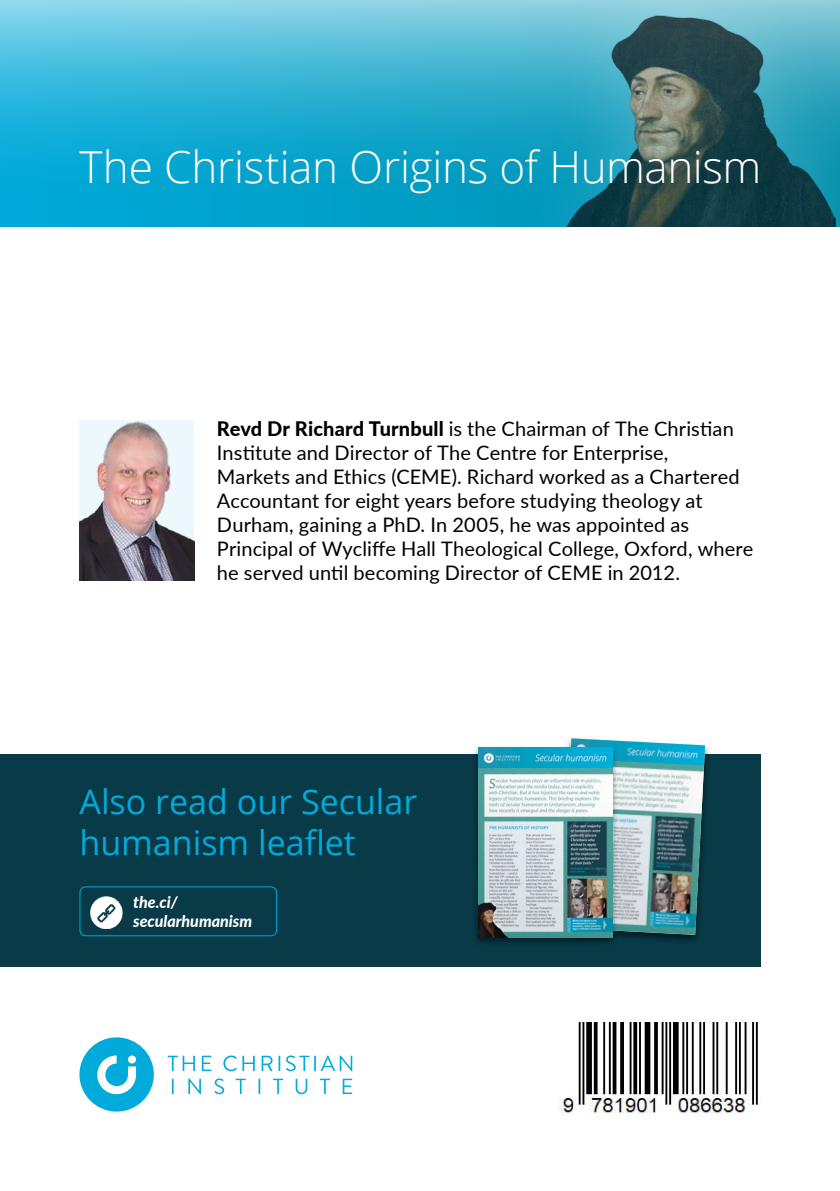
<style>
.page{position:relative;width:840px;height:1191px;background:#fff}
.page>*{position:absolute;margin:0;border:0;box-sizing:border-box;transform-origin:0 0}
.t1{font:300 44px "Open Sans";letter-spacing:-.01em;color:#fff}
.t2{font:34px/40.8px "Open Sans";color:#00aadb}
.t3{font:20px/24px "Lato";letter-spacing:.005em;color:#000}
.t4{font:italic 800 16px/18.6px "Lato";color:#fff}
.s1{font-weight:800}
</style>
<div class="page">
<svg style="left:0;top:0;width:495px;height:226px;background:#2db2d5"></svg>
<img style="left:558px;top:1022px;width:200px;height:92px">
<svg style="left:167px;top:1055px;width:28px;height:16px"></svg>
<svg style="left:202px;top:1055px;width:9px;height:16px"></svg>
<svg style="left:223px;top:1055px;width:13px;height:16px"></svg>
<svg style="left:242px;top:1055px;width:12px;height:16px"></svg>
<svg style="left:261px;top:1055px;width:11px;height:16px"></svg>
<svg style="left:278px;top:1055px;width:2px;height:16px"></svg>
<svg style="left:286px;top:1055px;width:66px;height:16px"></svg>
<svg style="left:172px;top:1078px;width:1px;height:16px"></svg>
<svg style="left:188px;top:1078px;width:13px;height:16px"></svg>
<svg style="left:214px;top:1078px;width:10px;height:16px"></svg>
<svg style="left:235px;top:1078px;width:11px;height:16px"></svg>
<svg style="left:258px;top:1078px;width:2px;height:16px"></svg>
<svg style="left:273px;top:1078px;width:10px;height:16px"></svg>
<svg style="left:295px;top:1078px;width:12px;height:16px"></svg>
<svg style="left:319px;top:1078px;width:11px;height:16px"></svg>
<svg style="left:342px;top:1078px;width:10px;height:16px"></svg>
<svg style="left:79px;top:1037px;width:75px;height:74px"></svg>
<img style="left:79px;top:420px;width:115px;height:160px">
<img style="left:512px;top:0;width:323px;height:226px">
<div style="left:0;top:754px;width:760px;height:212px;background:#083a47"></div>
<div style="left:79px;top:886px;width:198px;height:50px;border:1px solid #00aadb;border-radius:6px"></div>
<img style="left:90px;top:896px;width:32px;height:32px">
<div style="left:555px;top:736px;width:155px;height:208px;background:#000;opacity:.51"></div>
<img style="left:561px;top:738px;width:143px;height:196px">
<div style="left:471px;top:745px;width:147px;height:202px;background:#000;opacity:.51"></div>
<img style="left:478px;top:747px;width:133px;height:190px">
<h1 class="t1" style="left:79px;top:137px;width:683px">The Christian Origins of Humanism</h1>
<p class="t3" style="left:217px;top:416px;width:537px"><span class="s1">Revd Dr Richard Turnbull</span> is the Chairman of The Christian Institute and Director of The Centre for Enterprise,<br>Markets and Ethics (CEME). Richard worked as a Chartered Accountant for eight years before studying theology at Durham, gaining a PhD. In 2005, he was appointed as Principal of Wycliffe Hall Theological College, Oxford, where he served until becoming Director of CEME in 2012.</p>
<h2 class="t2" style="left:79px;top:780px;width:339px">Also read our Secular humanism leaflet</h2>
<p class="t4" style="left:133px;top:892px;width:120px">the.ci/ secularhumanism</p>
</div>
